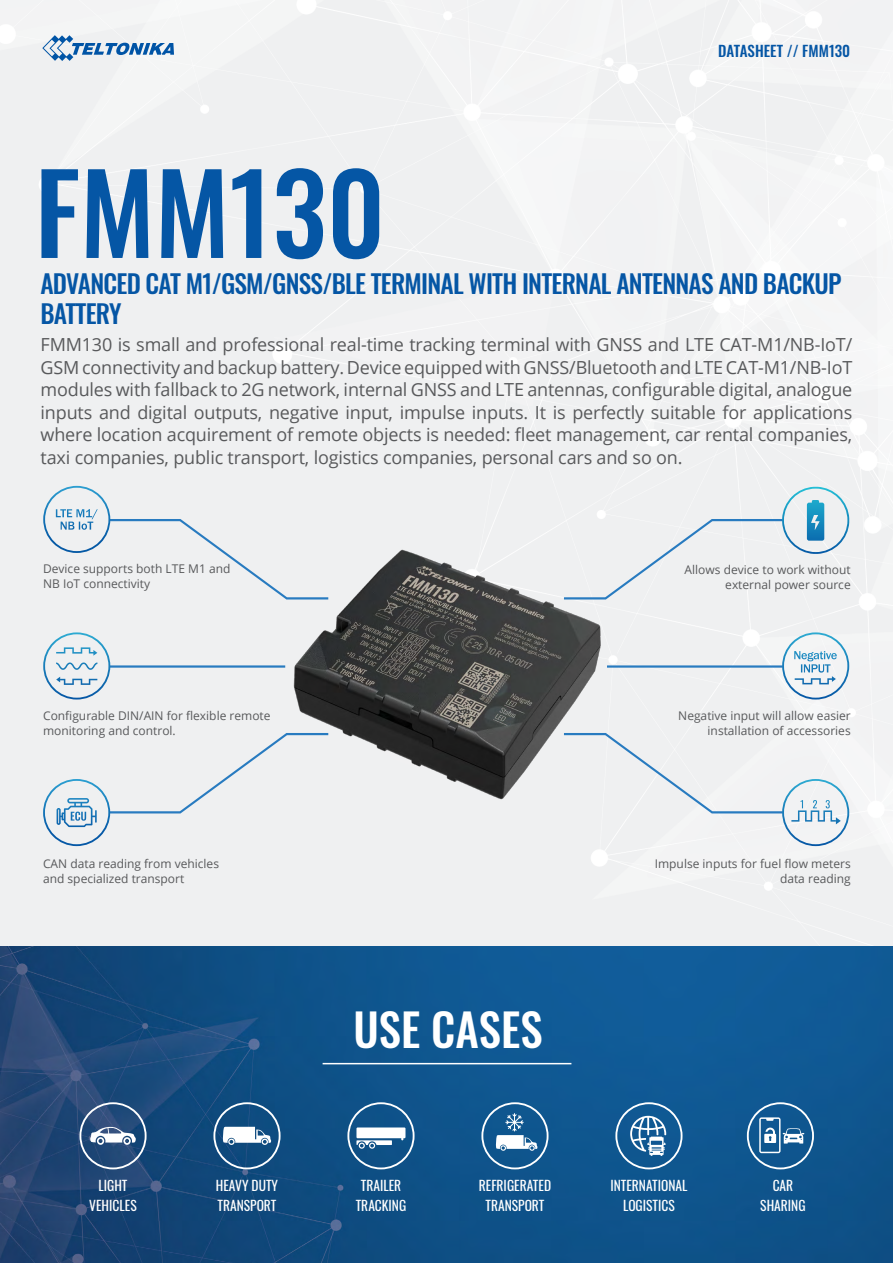
<style>
.page{position:relative;width:893px;height:1263px;background:#fff}
.page>*{position:absolute;margin:0;border:0;box-sizing:border-box;transform-origin:0 0}
.t1{font:500 109.5px "Oswald";color:#0556a5}
.t2{font:500 45px "Oswald";color:#fff}
.t3{font:500 25.5px/30.6px "Oswald";letter-spacing:-.03em;color:#0556a5}
.t4{font:18px/22.5px "Open Sans";letter-spacing:-.01em;color:#58595b;text-align:justify}
.t5{font:500 15px "Oswald";color:#0556a5}
.t6{font:13.5px/19.5px "Oswald";color:#fff;text-align:center}
.t7{font:12px/15px "Open Sans";color:#58595b}
</style>
<div class="page">
<img style="left:0;top:946px;width:893px;height:317px">
<div style="left:220px;top:465px;width:428px;height:428px;background:#eff0f1;border-radius:214px"></div>
<hr style="left:109px;top:665px;width:176px;height:3px;background:#287bc0">
<hr style="left:607px;top:665px;width:176px;height:3px;background:#287bc0">
<img style="left:236px;top:515px;width:439px;height:333px">
<div style="left:562px;top:732px;width:287px;height:114px;background:#eff0f1"></div>
<div style="left:43px;top:486px;width:287px;height:115px;background:#eff0f1"></div>
<svg style="left:43px;top:632px;width:67px;height:67px"></svg>
<div style="left:562px;top:487px;width:287px;height:114px;background:#eff0f1"></div>
<svg style="left:782px;top:632px;width:67px;height:67px"></svg>
<div style="left:43px;top:732px;width:287px;height:114px;background:#eff0f1"></div>
<svg style="left:42px;top:35px;width:132px;height:26px"></svg>
<svg style="left:79px;top:1102px;width:68px;height:67px;background:#49688f"></svg>
<svg style="left:213px;top:1102px;width:68px;height:67px"></svg>
<svg style="left:481px;top:1102px;width:67px;height:67px;background:#4078a5"></svg>
<svg style="left:347px;top:1102px;width:68px;height:67px"></svg>
<svg style="left:747px;top:1102px;width:67px;height:67px;background:#3c75a4"></svg>
<svg style="left:615px;top:1102px;width:67px;height:67px;background:#3f79a7"></svg>
<hr style="left:323px;top:1063px;width:248px;height:1px;background:#fff">
<h1 class="t1" style="left:35px;top:156px;width:352px">FMM130</h1>
<p class="t5" style="left:718px;top:43px;width:134px">DATASHEET // FMM130</p>
<h3 class="t3" style="left:40px;top:270px;width:803px">ADVANCED CAT M1/GSM/GNSS/BLE TERMINAL WITH INTERNAL ANTENNAS AND BACKUP<br>BATTERY</h3>
<p class="t4" style="left:41px;top:333px;width:813px">FMM130 is small and professional real-time tracking terminal with GNSS and LTE CAT-M1/NB-IoT/ GSM connectivity and backup battery. Device equipped with GNSS/Bluetooth and LTE CAT-M1/NB-IoT modules with fallback to 2G network, internal GNSS and LTE antennas, configurable digital, analogue inputs and digital outputs, negative input, impulse inputs. It is perfectly suitable for applications where location acquirement of remote objects is needed: fleet management, car rental companies, taxi companies, public transport, logistics companies, personal cars and so on.</p>
<p class="t7" style="left:43px;top:561px;width:189px">Device supports both LTE M1 and<br>NB IoT connectivity</p>
<p class="t7" style="left:685px;top:562px;width:168px;text-align:right">Allows device to work without external power source</p>
<p class="t7" style="left:43px;top:708px;width:229px">Configurable DIN/AIN for flexible remote monitoring and control.</p>
<p class="t7" style="left:678px;top:708px;width:174px;text-align:right">Negative input will allow easier installation of accessories</p>
<p class="t7" style="left:43px;top:856px;width:177px">CAN data reading from vehicles and specialized transport</p>
<p class="t7" style="left:655px;top:856px;width:197px;text-align:right">Impulse inputs for fuel flow meters data reading</p>
<h2 class="t2" style="left:353px;top:1006px;width:191px">USE CASES</h2>
<p class="t6" style="left:89px;top:1175px;width:49px">LIGHT<br>VEHICLES</p>
<p class="t6" style="left:216px;top:1175px;width:64px;text-align:left">HEAVY DUTY<br>TRANSPORT</p>
<p class="t6" style="left:356px;top:1175px;width:52px">TRAILER<br>TRACKING</p>
<p class="t6" style="left:479px;top:1175px;width:74px">REFRIGERATED<br>TRANSPORT</p>
<p class="t6" style="left:760px;top:1175px;width:47px">CAR<br>SHARING</p>
<p class="t6" style="left:610px;top:1175px;width:79px">INTERNATIONAL<br>LOGISTICS</p>
</div>
